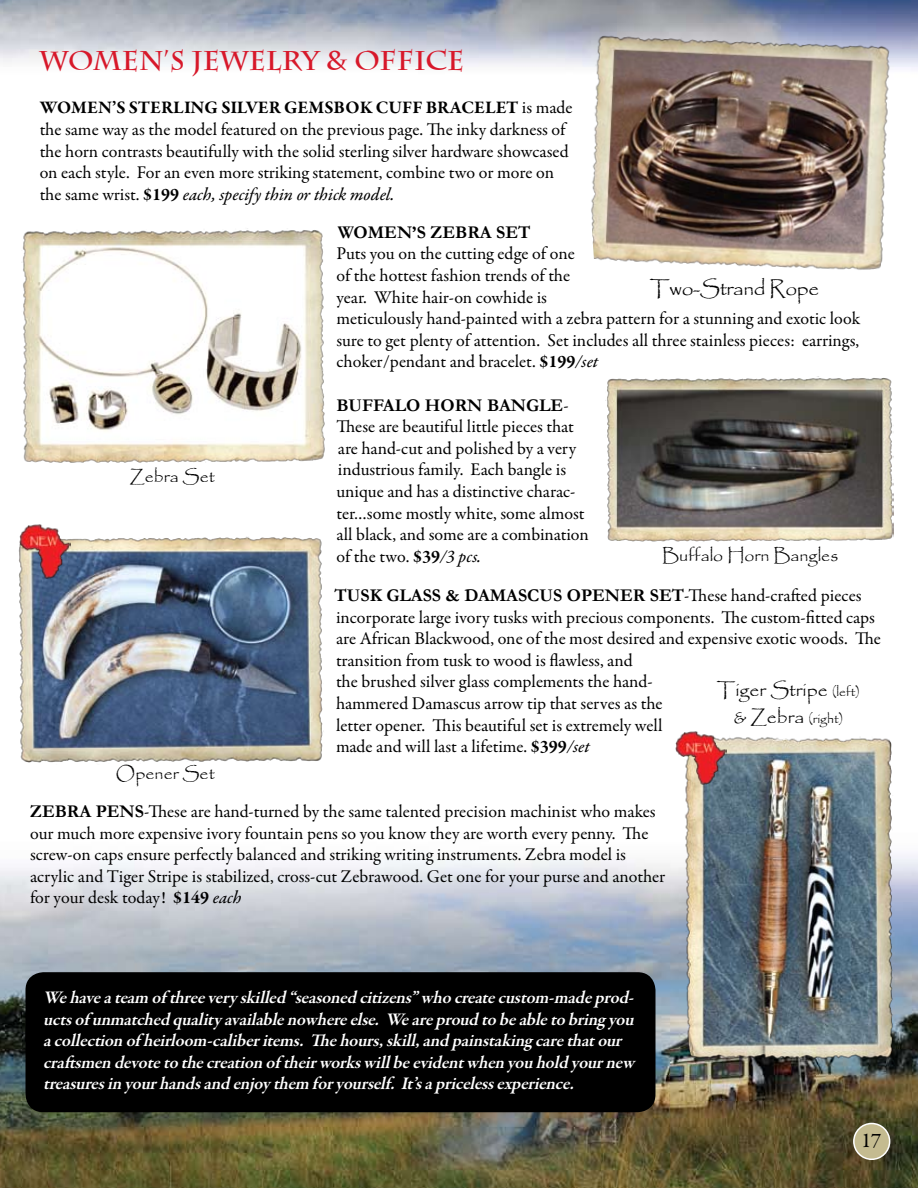
<style>
.page{position:relative;width:918px;height:1188px;background:#fff}
.page>*{position:absolute;margin:0;border:0;box-sizing:border-box;transform-origin:0 0}
.t1{font:700 27px "Charlesworth";color:#d7182a}
.t2{font:21px "Papyrus";letter-spacing:-.02em;color:#000}
.t3{font:21px "Garamond Premr Pro";color:#000}
.t4{font:19.5px "Papyrus";color:#000}
.t5{font:18px/21.6px "Garamond Premr Pro";letter-spacing:.005em;color:#000}
.t6{font:italic 600 18px/21.6px "Garamond Premr Pro";letter-spacing:-.015em;color:#fff}
.t7{font:700 18px "Garamond";color:#000}
.t8{font:18px "Garamond Premr Pro Med It";color:#000}
.t9{font:17.7px "Papyrus";color:#000}
.t10{font:13.5px "Papyrus";color:#000}
.s1{font-weight:700}
.s2{font-family:"Garamond Premr Pro"}
.s3{font-family:"Garamond Premr Pro";font-weight:700}
.s4{font-family:"Garamond Premr Pro Med It"}
.s5{font-family:"Garamond Premr Pro";font-weight:400}
.s6{font-size:13.5px}
.s7{font-size:19.5px}
.s8{font-family:"Garamond";font-weight:700}
</style>
<div class="page">
<img style="left:0;top:855px;width:918px;height:333px">
<img style="left:0;top:0;width:918px;height:67px">
<div style="left:854px;top:1124px;width:36px;height:35px;background:#c4bb90;border-radius:50%"></div>
<div style="left:853px;top:1123px;width:37px;height:37px;border:2px solid #fff;border-radius:50%"></div>
<img style="left:578px;top:15px;width:340px;height:255px">
<img style="left:21px;top:228px;width:304px;height:234px">
<img style="left:607px;top:378px;width:286px;height:163px">
<img style="left:18px;top:536px;width:306px;height:227px">
<img style="left:678px;top:781px;width:227px;height:281px">
<img style="left:726px;top:737px;width:166px;height:44px">
<div style="left:25px;top:972px;width:630px;height:140px;background:#000;border-radius:18px"></div>
<img style="left:675px;top:731px;width:51px;height:55px">
<img style="left:19px;top:524px;width:51px;height:56px">
<h1 class="t1" style="left:40px;top:45px;width:426px">women’s jewelry &amp; office</h1>
<p class="t5" style="left:40px;top:97px;width:534px"><span class="s1">WOMEN’S STERLING SILVER GEMSBOK CUFF BRACELET</span> is made the same way as the model featured on the previous page. The inky darkness of the horn contrasts beautifully with the solid sterling silver hardware showcased on each style. For an even more striking statement, combine two or more on</p>
<p class="t8" style="left:40px;top:183px;width:356px"><span class="s2">the same wrist.</span> <span class="s3">$199</span> each, specify thin or thick model.</p>
<p class="t7" style="left:338px;top:220px;width:194px">WOMEN’S ZEBRA SET</p>
<p class="t5" style="left:336px;top:243px;width:526px">Puts you on the cutting edge of one<br>of the hottest fashion trends of the<br>year. White hair-on cowhide is<br>meticulously hand-painted with a zebra pattern for a stunning and exotic look sure to get plenty of attention. Set includes all three stainless pieces: earrings, choker/pendant and bracelet. <span class="s1">$199</span><span class="s4">/set</span></p>
<p class="t7" style="left:336px;top:393px;width:234px">BUFFALO HORN BANGLE<span class="s5">-</span></p>
<p class="t5" style="left:336px;top:416px;width:254px">These are beautiful little pieces that are hand-cut and polished by a very industrious family. Each bangle is unique and has a distinctive charac&shy;ter…some mostly white, some almost all black, and some are a combination of the two. <span class="s1">$39</span><span class="s4">/3 pcs.</span></p>
<p class="t2" style="left:650px;top:275px;width:171px">Two-Strand Rope</p>
<p class="t9" style="left:130px;top:465px;width:87px">Zebra Set</p>
<p class="t9" style="left:662px;top:545px;width:178px">Buffalo Horn Bangles</p>
<p class="t9" style="left:116px;top:762px;width:100px">Opener Set</p>
<p class="t7" style="left:334px;top:583px;width:529px">TUSK GLASS &amp; DAMASCUS OPENER SET<span class="s5">-These hand-crafted pieces</span></p>
<p class="t5" style="left:336px;top:607px;width:546px">incorporate large ivory tusks with precious components. The custom-fitted caps are African Blackwood, one of the most desired and expensive exotic woods. The transition from tusk to wood is flawless, and<br>the brushed silver glass complements the hand-<br>hammered Damascus arrow tip that serves as the<br>letter opener. This beautiful set is extremely well<br>made and will last a lifetime. <span class="s1">$399</span><span class="s4">/set</span></p>
<p class="t4" style="left:717px;top:678px;width:144px">Tiger Stripe <span class="s6">(left)</span></p>
<p class="t10" style="left:733px;top:710px;width:111px"><span class="s7">&amp; Zebra</span> (right)</p>
<p class="t5" style="left:30px;top:801px;width:637px"><span class="s8">ZEBRA PENS</span>-These are hand-turned by the same talented precision machinist who makes our much more expensive ivory fountain pens so you know they are worth every penny. The screw-on caps ensure perfectly balanced and striking writing instruments. Zebra model is acrylic and Tiger Stripe is stabilized, cross-cut Zebrawood. Get one for your purse and another for your desk today! <span class="s1">$149</span> <span class="s4">each</span></p>
<p class="t6" style="left:43px;top:987px;width:597px">Wehaveateam of threevery skilled “seasoned citizens”whocreatecustom-madeprod&shy;uctsof unmatched quality availablenowhereelse. Wearep roud tobeabletobringyou acollection of heirloom-caliberitems. Thehours,skill,and p ainstakingcarethatour craftsmen devotetothecreation of theirworkswillbeevidentwhen youhold yournew treasuresin yourhandsand enjoy them foryourself. It’sapricelessexp erience.</p>
<p class="t3" style="left:861px;top:1128px;width:22px">17</p>
</div>
